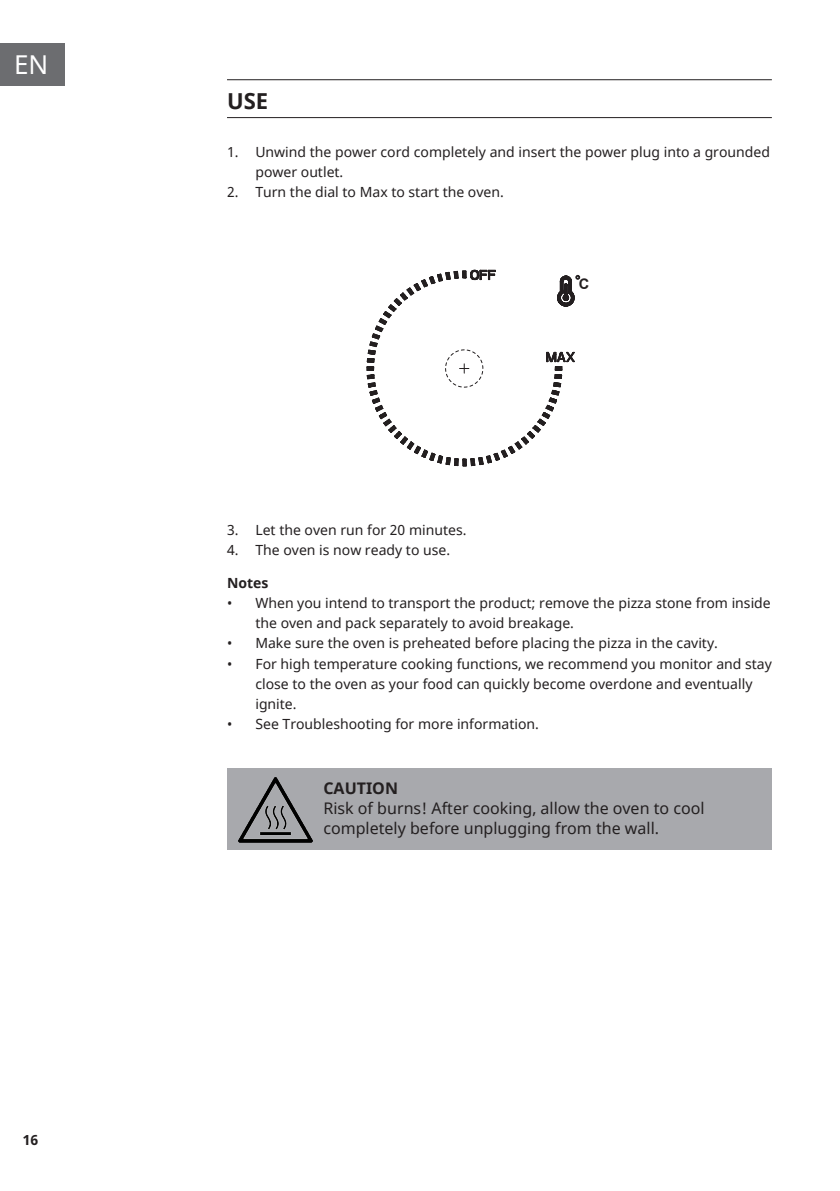
<style>
.page{position:relative;width:840px;height:1191px;background:#fff}
.page>*{position:absolute;margin:0;border:0;box-sizing:border-box;transform-origin:0 0}
.t1{font:26px "Noto Sans";color:#fff}
.Super_Headline{font:700 22px "Noto Sans";color:#231f20}
.Base_Text_HINWEIS_grau{font:16px/20px "Noto Sans";color:#231f20}
.t2{font:700 14.6px "Arial";color:#231f20}
.t3{font:14px/20px "Noto Sans";color:#231f20}
.Headline{font:700 14px "Noto Sans";color:#231f20}
.s1{font-weight:700}
</style>
<div class="page">
<div style="left:0;top:43px;width:65px;height:42px;background:#6c6d70"></div>
<hr style="left:227px;top:79px;width:544px;height:1px;background:#231f20">
<hr style="left:227px;top:117px;width:544px;height:1px;background:#231f20">
<svg style="left:366px;top:270px;width:213px;height:196px"></svg>
<div style="left:227px;top:768px;width:544px;height:82px;background:#a8a9ad"></div>
<img style="left:238px;top:778px;width:74px;height:64px">
<h1 class="t1" style="left:14px;top:46px;width:36px">EN</h1>
<p class="Headline" style="left:23px;top:1130px;width:17px">16</p>
<p class="Super_Headline" style="left:227px;top:85px;width:43px">USE</p>
<p class="t3" style="left:255px;top:142px;width:516px;text-indent:-28px">1. Unwind the power cord completely and insert the power plug into a grounded power outlet.</p>
<p class="t3" style="left:227px;top:182px;width:278px">2. Turn the dial to Max to start the oven.</p>
<p class="t2" style="left:578px;top:273px;width:12px">C</p>
<p class="t3" style="left:227px;top:520px;width:241px">3. Let the oven run for 20 minutes.</p>
<p class="t3" style="left:227px;top:540px;width:224px">4. The oven is now ready to use.</p>
<p class="Headline" style="left:227px;top:573px;width:43px">Notes</p>
<p class="t3" style="left:255px;top:594px;width:516px;text-indent:-28px">• When you intend to transport the product; remove the pizza stone from inside the oven and pack separately to avoid breakage.</p>
<p class="t3" style="left:227px;top:634px;width:492px">• Make sure the oven is preheated before placing the pizza in the cavity.</p>
<p class="t3" style="left:255px;top:654px;width:517px;text-indent:-28px">• For high temperature cooking functions, we recommend you monitor and stay close to the oven as your food can quickly become overdone and eventually ignite.</p>
<p class="t3" style="left:227px;top:714px;width:313px">• See Troubleshooting for more information.</p>
<p class="Base_Text_HINWEIS_grau" style="left:323px;top:779px;width:382px"><span class="s1">CAUTION<br></span>Risk of burns! After cooking, allow the oven to cool completely before unplugging from the wall.</p>
</div>
